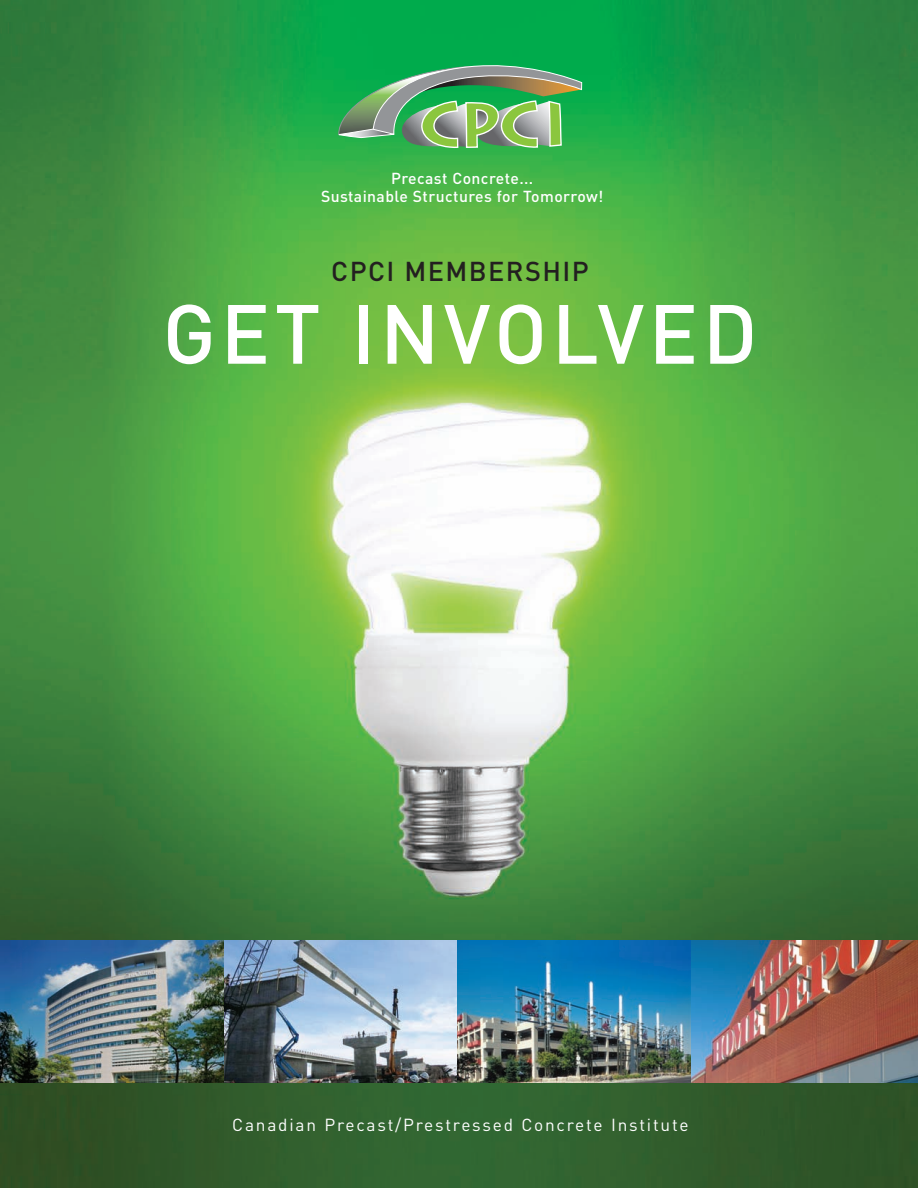
<style>
.page{position:relative;width:918px;height:1188px;background:#fff}
.page>*{position:absolute;margin:0;border:0;box-sizing:border-box;transform-origin:0 0}
.t1{font:500 82.5px "DIN";letter-spacing:.055em;color:#fff}
.t2{font:500 27px "DIN";letter-spacing:.055em;color:#231f20}
.t3{font:17.25px "DIN";letter-spacing:.105em;color:#fff}
.t4{font:500 15.75px/18.9px "DIN";letter-spacing:.025em;color:#fff;text-align:center}
</style>
<div class="page">
<img style="left:0;top:0;width:918px;height:1188px">
<svg style="left:338px;top:51px;width:244px;height:120px;background:#50ac64"></svg>
<img style="left:0;top:940px;width:225px;height:142px">
<img style="left:225px;top:940px;width:232px;height:142px">
<img style="left:457px;top:940px;width:234px;height:142px">
<img style="left:691px;top:940px;width:227px;height:142px">
<p class="t4" style="left:321px;top:169px;width:284px">Precast Concrete...<br>Sustainable Structures for Tomorrow!</p>
<h2 class="t2" style="left:331px;top:256px;width:259px">CPCI MEMBERSHIP</h2>
<h1 class="t1" style="left:163px;top:287px;width:596px">GET INVOLVED</h1>
<p class="t3" style="left:232px;top:1115px;width:458px">Canadian Precast/Prestressed Concrete Institute</p>
</div>
